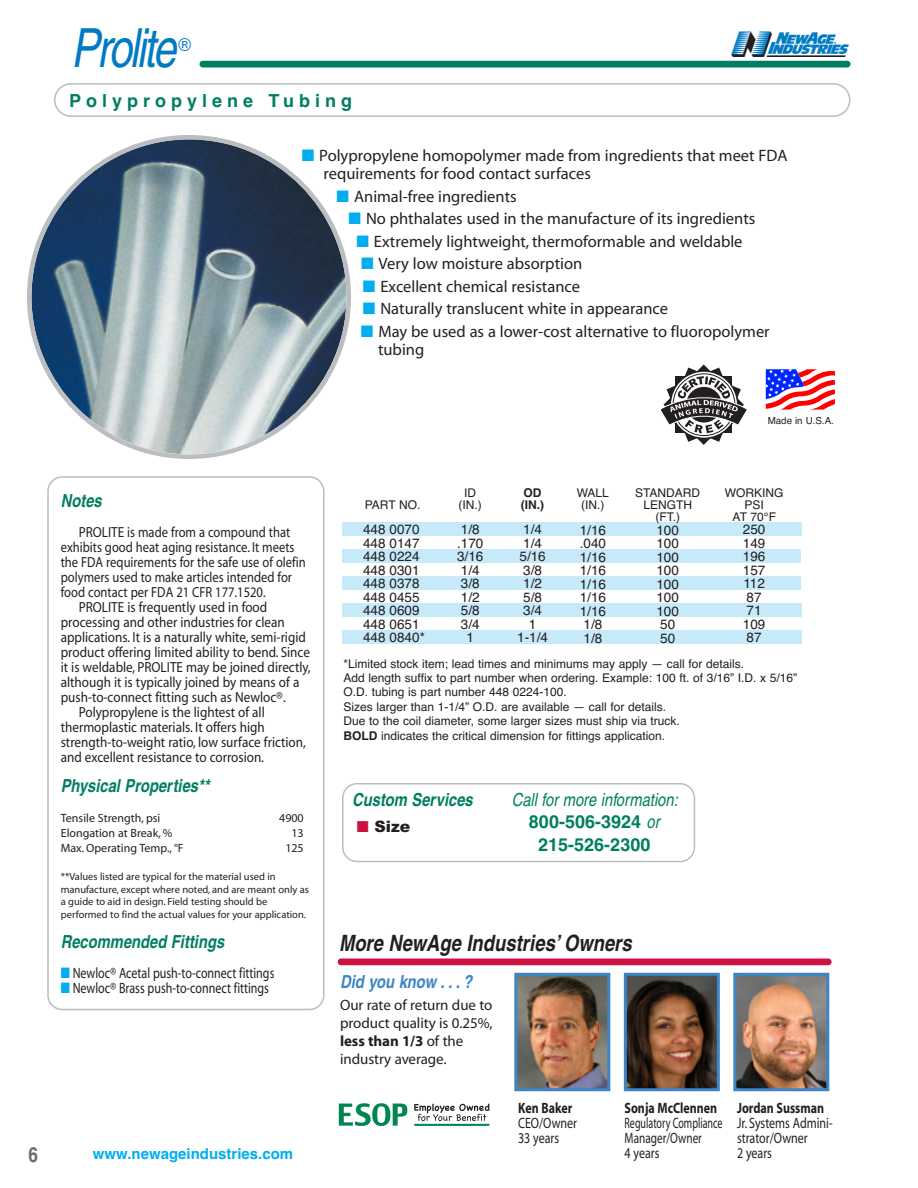
<style>
.page{position:relative;width:918px;height:1188px;background:#fff}
.page>*{position:absolute;margin:0;border:0;box-sizing:border-box;transform-origin:0 0}
.t1{font:italic 54px "Helvetica";color:#007ac2;scale:.78 1}
.t2{font:25.5px "New Age Industries Logos";color:#007bc3}
.t3{font:italic 700 22.5px "Helvetica";color:#231f20;scale:.82 1}
.t4{font:700 21px "Helvetica";color:#6c6d70;scale:.82 1}
.t5{font:italic 700 18px "Helvetica";color:#007f60;scale:.82 1}
.t6{font:italic 18px/22.2px "Helvetica";color:#007f60;text-align:center;scale:.82 1}
.t7{font:700 18px "Helvetica";letter-spacing:.28em;color:#007f60}
.t8{font:italic 700 18px "Helvetica";color:#3e85c5;scale:.82 1}
.t9{font:18px "Helvetica";color:#007ac2;scale:.95 1}
.t10{font:16.5px/18px "Myriad";color:#231f20}
.t11{font:900 15.75px "Arial";color:#231f20}
.t12{font:15px/15px "Myriad";color:#231f20;scale:.8 1}
.t13{font:15px/18px "Myriad";color:#231f20}
.t14{font:15px/15px "Myriad";color:#231f20;scale:.67 1}
.t15{font:700 15px "Myriad";color:#231f20;scale:.8 1}
.t16{font:700 15px "Helvetica";color:#00aeef}
.t17{font:14.7px "Myriad";color:#231f20;scale:.9 1}
.t18{font:14.7px "Myriad";color:#231f20;scale:.86 1}
.t19{font:13.5px/13.5px "Helvetica";color:#231f20}
.t20{font:12px/12px "Helvetica";color:#231f20;text-align:center}
.t21{font:12px "Myriad";color:#231f20}
.t22{font:700 12px/12px "Helvetica";color:#231f20}
.t23{font:10.5px/12.6px "Myriad";color:#231f20}
.t24{font:9.75px "Helvetica";color:#231f20}
.s1{color:#231f20}
.s2{color:#00aeef}
.s3{font-weight:700}
.s4{color:#cd1141}
.s5{font-weight:700;font-style:normal}
</style>
<div class="page">
<div style="left:200px;top:61px;width:651px;height:7px;background:#007f60;border-radius:3px"></div>
<svg style="left:54px;top:83px;width:796px;height:34px"></svg>
<svg style="left:47px;top:476px;width:277px;height:534px"></svg>
<svg style="left:27px;top:135px;width:324px;height:324px"></svg>
<img style="left:518px;top:977px;width:88px;height:110px">
<div style="left:514px;top:973px;width:96px;height:118px;border:3px solid #3e85c5"></div>
<img style="left:628px;top:977px;width:88px;height:110px">
<div style="left:624px;top:973px;width:96px;height:118px;border:3px solid #3e85c5"></div>
<img style="left:737px;top:977px;width:88px;height:110px">
<div style="left:733px;top:973px;width:96px;height:118px;border:3px solid #3e85c5"></div>
<svg style="left:339px;top:1103px;width:68px;height:23px"></svg>
<svg style="left:414px;top:1104px;width:76px;height:17px"></svg>
<hr style="left:415px;top:1124px;width:74px;height:2px;background:#008751">
<div style="left:338px;top:958px;width:494px;height:7px;background:#cd1141;border-radius:3px"></div>
<div style="left:342px;top:522px;width:459px;height:14px;background:#c6eafa"></div>
<div style="left:342px;top:549px;width:459px;height:13px;background:#c6eafa"></div>
<div style="left:342px;top:576px;width:459px;height:14px;background:#c6eafa"></div>
<div style="left:342px;top:603px;width:459px;height:13px;background:#c6eafa"></div>
<div style="left:342px;top:630px;width:459px;height:14px;background:#c6eafa"></div>
<svg style="left:342px;top:783px;width:353px;height:79px"></svg>
<svg style="left:766px;top:369px;width:69px;height:41px"></svg>
<svg style="left:661px;top:365px;width:86px;height:80px"></svg>
<h1 class="t1" style="left:71px;top:28px;width:147px">Prolite</h1>
<p class="t9" style="left:179px;top:39px;width:15px">®</p>
<h2 class="t2" style="left:732px;top:33px;width:143px">1<span class="s1">2</span>3<span class="s1">c</span></h2>
<p class="t7" style="left:69px;top:94px;width:285px">Polypropylene Tubing</p>
<p class="t10" style="left:324px;top:148px;width:466px;text-indent:-22px"><span class="s2">■</span> Polypropylene homopolymer made from ingredients that meet FDA requirements for food contact surfaces</p>
<p class="t10" style="left:337px;top:189px;width:182px"><span class="s2">■</span> Animal-free ingredients</p>
<p class="t10" style="left:348px;top:211px;width:408px"><span class="s2">■</span> No phthalates used in the manufacture of its ingredients</p>
<p class="t10" style="left:356px;top:234px;width:388px"><span class="s2">■</span> Extremely lightweight, thermoformable and weldable</p>
<p class="t10" style="left:361px;top:256px;width:223px"><span class="s2">■</span> Very low moisture absorption</p>
<p class="t10" style="left:363px;top:279px;width:219px"><span class="s2">■</span> Excellent chemical resistance</p>
<p class="t10" style="left:363px;top:301px;width:307px"><span class="s2">■</span> Naturally translucent white in appearance</p>
<p class="t10" style="left:378px;top:324px;width:393px;text-indent:-17px"><span class="s2">■</span> May be used as a lower-cost alternative to fluoropolymer tubing</p>
<p class="t5" style="left:61px;top:494px;width:55px">Notes</p>
<p class="t17" style="left:79px;top:526px;width:237px">PROLITE is made from a compound that</p>
<p class="t18" style="left:61px;top:541px;width:273px">exhibits good heat aging resistance. It meets</p>
<p class="t18" style="left:61px;top:556px;width:286px">the FDA requirements for the safe use of olefin</p>
<p class="t18" style="left:61px;top:571px;width:270px">polymers used to make articles intended for</p>
<p class="t18" style="left:61px;top:586px;width:240px">food contact per FDA 21 CFR 177.1520.</p>
<p class="t17" style="left:79px;top:601px;width:211px">PROLITE is frequently used in food</p>
<p class="t17" style="left:61px;top:616px;width:250px">processing and other industries for clean</p>
<p class="t17" style="left:61px;top:631px;width:274px">applications. It is a naturally white, semi-rigid</p>
<p class="t17" style="left:61px;top:646px;width:278px">product offering limited ability to bend. Since</p>
<p class="t17" style="left:61px;top:661px;width:279px">it is weldable, PROLITE may be joined directly,</p>
<p class="t17" style="left:61px;top:676px;width:267px">although it is typically joined by means of a</p>
<p class="t17" style="left:61px;top:691px;width:251px">push-to-connect fitting such as Newloc®.</p>
<p class="t17" style="left:79px;top:706px;width:208px">Polypropylene is the lightest of all</p>
<p class="t17" style="left:61px;top:721px;width:228px">thermoplastic materials. It offers high</p>
<p class="t17" style="left:61px;top:736px;width:274px">strength-to-weight ratio, low surface friction,</p>
<p class="t17" style="left:61px;top:751px;width:227px">and excellent resistance to corrosion.</p>
<p class="t5" style="left:61px;top:779px;width:187px">Physical Properties**</p>
<p class="t21" style="left:61px;top:813px;width:101px">Tensile Strength, psi</p>
<p class="t21" style="left:279px;top:813px;width:26px">4900</p>
<p class="t21" style="left:61px;top:828px;width:113px">Elongation at Break, %</p>
<p class="t21" style="left:292px;top:828px;width:14px">13</p>
<p class="t21" style="left:61px;top:843px;width:124px">Max. Operating Temp., °F</p>
<p class="t21" style="left:285px;top:843px;width:20px">125</p>
<p class="t23" style="left:61px;top:871px;width:250px">**Values listed are typical for the material used in manufacture, except where noted, and are meant only as a guide to aid in design. Field testing should be performed to find the actual values for your application.</p>
<p class="t5" style="left:61px;top:935px;width:204px">Recommended Fittings</p>
<p class="t12" style="left:61px;top:967px;width:269px"><span class="s2">■</span> Newloc® Acetal push-to-connect fittings</p>
<p class="t12" style="left:61px;top:982px;width:262px"><span class="s2">■</span> Newloc® Brass push-to-connect fittings</p>
<h3 class="t4" style="left:28px;top:1147px;width:13px">6</h3>
<p class="t16" style="left:93px;top:1148px;width:202px">www.newageindustries.com</p>
<p class="t24" style="left:768px;top:417px;width:68px">Made in U.S.A.</p>
<p class="t22" style="left:521px;top:488px;width:25px">OD (IN.)</p>
<p class="t19" style="left:517px;top:524px;width:32px;text-align:center">1/4<br>1/4<br>5/16<br>3/8<br>1/2<br>5/8<br>3/4<br>1<br>1-1/4</p>
<p class="t20" style="left:725px;top:488px;width:60px">WORKING<br>PSI<br>AT 70°F</p>
<p class="t19" style="left:743px;top:524px;width:24px">250<br>149<br>196<br>157<br>112<br>87<br>71<br>109<br>87</p>
<p class="t20" style="left:459px;top:488px;width:25px">ID (IN.)</p>
<p class="t19" style="left:457px;top:524px;width:28px;text-align:center">1/8 .170<br>3/16<br>1/4<br>3/8<br>1/2<br>5/8<br>3/4<br>1</p>
<p class="t20" style="left:635px;top:488px;width:67px">STANDARD<br>LENGTH (FT.)</p>
<p class="t19" style="left:656px;top:525px;width:24px">100<br>100<br>100<br>100<br>100<br>100<br>100<br>50<br>50</p>
<p class="t20" style="left:577px;top:488px;width:34px">WALL (IN.)</p>
<p class="t19" style="left:580px;top:525px;width:28px">1/16 .040<br>1/16<br>1/16<br>1/16<br>1/16<br>1/16<br>1/8<br>1/8</p>
<p class="t20" style="left:365px;top:500px;width:57px">PART NO.</p>
<p class="t19" style="left:363px;top:524px;width:63px">448 0070<br>448 0147<br>448 0224<br>448 0301<br>448 0378<br>448 0455<br>448 0609<br>448 0651<br>448 0840*</p>
<p class="t20" style="left:344px;top:657px;width:455px;line-height:14.4px;text-align:left">*Limited stock item; lead times and minimums may apply — call for details.<br>Add length suffix to part number when ordering. Example: 100 ft. of 3/16” I.D. x 5/16” O.D. tubing is part number 448 0224-100.<br>Sizes larger than 1-1/4” O.D. are available — call for details.<br>Due to the coil diameter, some larger sizes must ship via truck.<br><span class="s3">BOLD</span> indicates the critical dimension for fittings application.</p>
<p class="t5" style="left:352px;top:794px;width:152px">Custom Services</p>
<p class="t11" style="left:357px;top:817px;width:55px"><span class="s4">■</span> Size</p>
<p class="t6" style="left:512px;top:791px;width:208px">Call for more information:<br><span class="s5">800-506-3924</span> or<br><span class="s5">215-526-2300</span></p>
<h3 class="t3" style="left:339px;top:935px;width:363px">More NewAge Industries’Owners</h3>
<p class="t8" style="left:340px;top:975px;width:166px">Did you know ...?</p>
<p class="t13" style="left:340px;top:998px;width:154px">Our rate of return due to product quality is 0.25%, <span class="s3">less than 1/3</span> of the industry average.</p>
<p class="t15" style="left:518px;top:1103px;width:70px">Ken Baker</p>
<p class="t12" style="left:518px;top:1117px;width:75px">CEO/Owner<br>33 years</p>
<p class="t15" style="left:625px;top:1103px;width:117px">Sonja McClennen</p>
<p class="t14" style="left:625px;top:1117px;width:148px">Regulatory Compliance<br>Manager/Owner<br>4 years</p>
<p class="t15" style="left:737px;top:1103px;width:110px">Jordan Sussman</p>
<p class="t12" style="left:737px;top:1117px;width:121px">Jr. Systems Admini&shy;strator/Owner<br>2 years</p>
</div>
